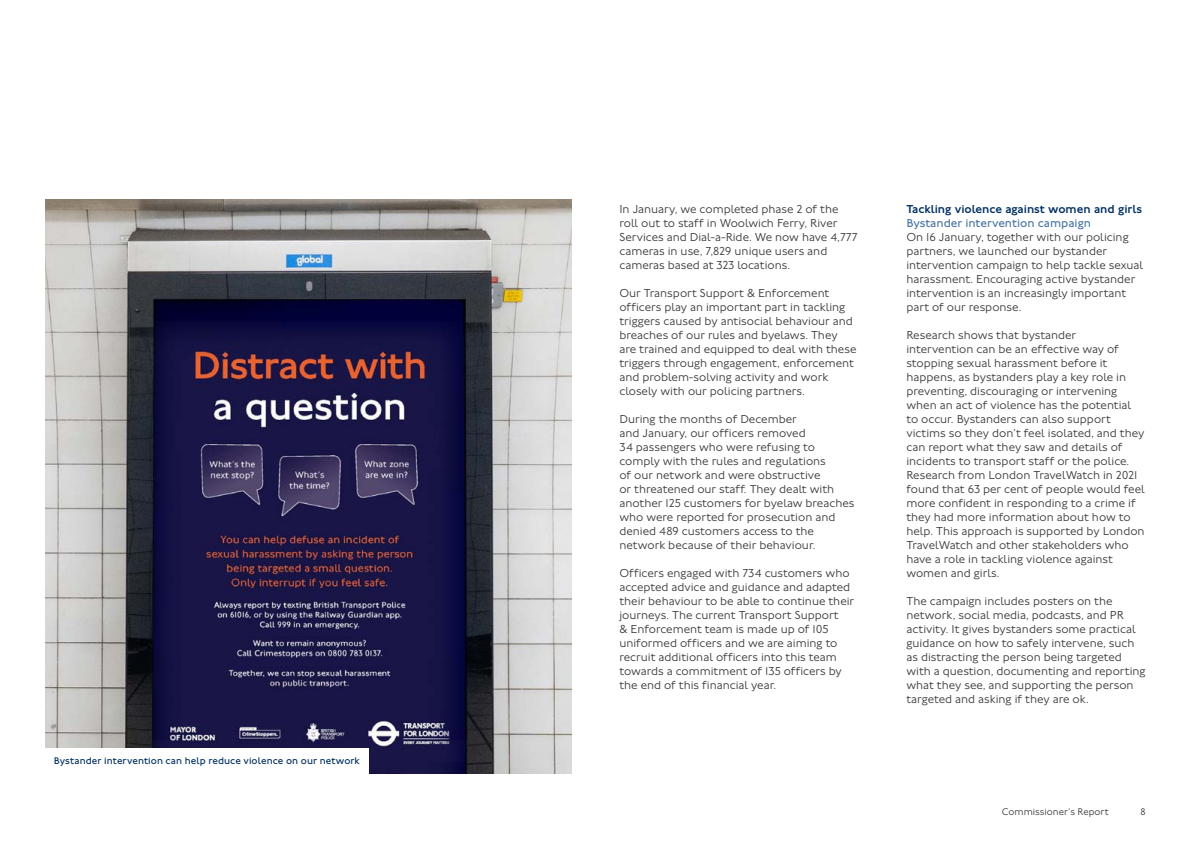
<style>
.page{position:relative;width:1191px;height:842px;background:#fff}
.page>*{position:absolute;margin:0;border:0;box-sizing:border-box;transform-origin:0 0}
.Body_12_14__P{font:300 12px/14px "Johnston 100";color:#3c3c3b}
.Body_Heading_12_14_B{font:500 12px "Johnston 100";color:#002f60}
.Body_Sub-heading_12{font:12px "Johnston 100";color:#4d77a4}
.PictureCaption_10_12{font:10px "Johnston 100";letter-spacing:.005em;color:#002f60}
.t1{font:300 10px "Johnston 100";color:#3c3c3b}
</style>
<div class="page">
<img style="left:45px;top:199px;width:526px;height:575px">
<div style="left:45px;top:748px;width:324px;height:27px;background:#fff"></div>
<p class="PictureCaption_10_12" style="left:54px;top:755px;width:307px">Bystander intervention can help reduce violence on our network</p>
<p class="Body_12_14__P" style="left:619px;top:203px;width:239px">In January, we completed phase 2 of the roll out to staff in Woolwich Ferry, River Services and Dial-a-Ride. We now have 4,777 cameras in use, 7,829 unique users and cameras based at 323 locations.</p>
<p class="Body_12_14__P" style="left:619px;top:287px;width:238px">Our Transport Support &amp; Enforcement officers play an important part in tackling triggers caused by antisocial behaviour and breaches of our rules and byelaws. They are trained and equipped to deal with these triggers through engagement, enforcement and problem-solving activity and work closely with our policing partners.</p>
<p class="Body_12_14__P" style="left:619px;top:413px;width:236px">During the months of December<br>and January, our officers removed<br>34 passengers who were refusing to comply with the rules and regulations<br>of our network and were obstructive<br>or threatened our staff. They dealt with another 125 customers for byelaw breaches who were reported for prosecution and denied 489 customers access to the network because of their behaviour.</p>
<p class="Body_12_14__P" style="left:619px;top:567px;width:236px">Officers engaged with 734 customers who accepted advice and guidance and adapted their behaviour to be able to continue their journeys. The current Transport Support<br>&amp; Enforcement team is made up of 105 uniformed officers and we are aiming to recruit additional officers into this team towards a commitment of 135 officers by the end of this financial year.</p>
<h3 class="Body_Heading_12_14_B" style="left:906px;top:203px;width:237px">Tackling violence against women and girls</h3>
<h4 class="Body_Sub-heading_12" style="left:906px;top:217px;width:186px">Bystander intervention campaign</h4>
<p class="Body_12_14__P" style="left:906px;top:231px;width:238px">On 16 January, together with our policing partners, we launched our bystander intervention campaign to help tackle sexual harassment. Encouraging active bystander intervention is an increasingly important part of our response.</p>
<p class="Body_12_14__P" style="left:906px;top:329px;width:240px">Research shows that bystander intervention can be an effective way of stopping sexual harassment before it happens, as bystanders play a key role in preventing, discouraging or intervening when an act of violence has the potential to occur. Bystanders can also support victims so they don’t feel isolated, and they can report what they saw and details of incidents to transport staff or the police.<br>Research from London TravelWatch in 2021 found that 63 per cent of people would feel more confident in responding to a crime if they had more information about how to help. This approach is supported by London TravelWatch and other stakeholders who have a role in tackling violence against women and girls.</p>
<p class="Body_12_14__P" style="left:906px;top:595px;width:241px">The campaign includes posters on the network, social media, podcasts, and PR activity. It gives bystanders some practical guidance on how to safely intervene, such as distracting the person being targeted with a question, documenting and reporting what they see, and supporting the person targeted and asking if they are ok.</p>
<p class="t1" style="left:1002px;top:807px;width:108px">Commissioner’s Report</p>
<p class="t1" style="left:1140px;top:807px;width:7px">8</p>
</div>
